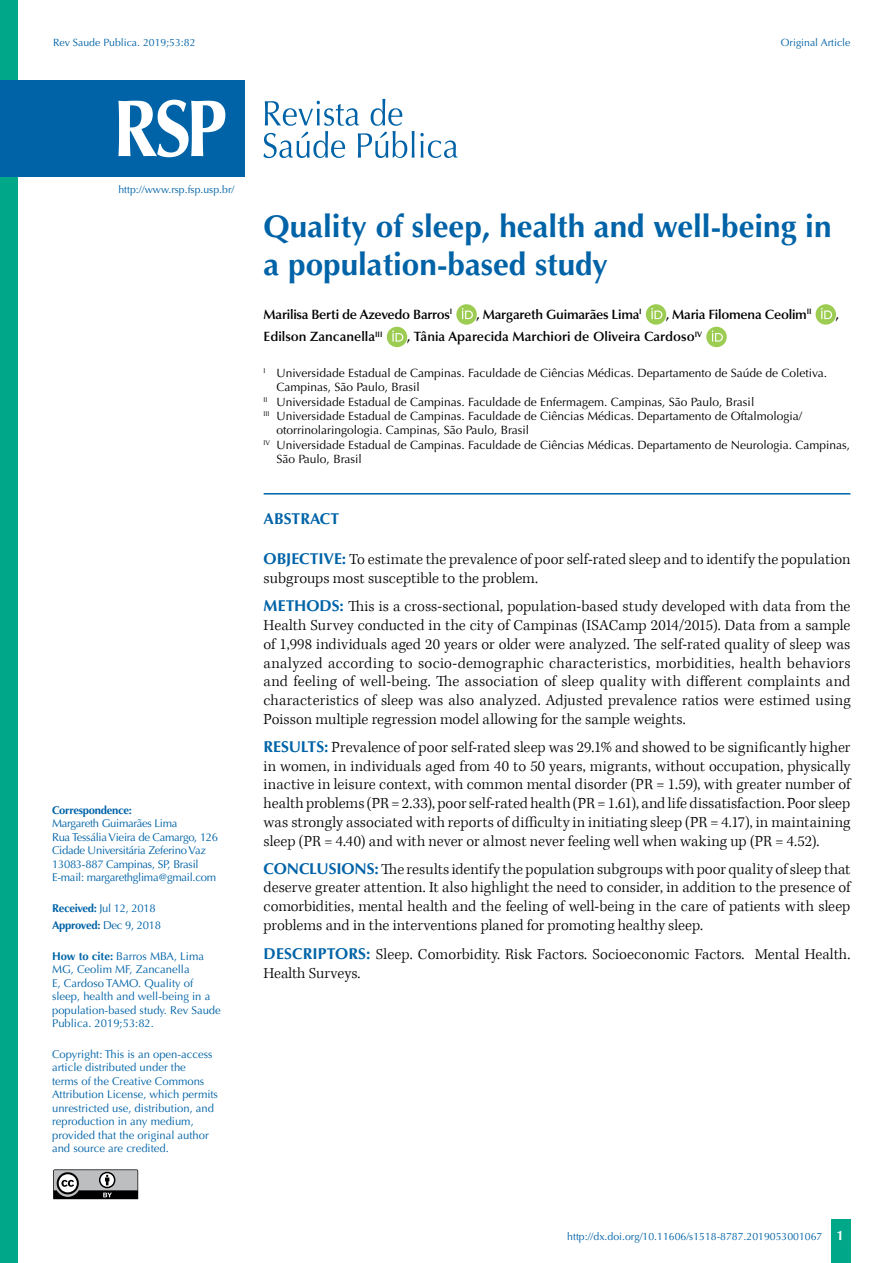
<style>
.page{position:relative;width:893px;height:1263px;background:#fff}
.page>*{position:absolute;margin:0;border:0;box-sizing:border-box;transform-origin:0 0}
.t1{font:700 31.5px/37.8px "Optima LT Std";color:#0063a7}
.t2{font:300 15.75px/18.9px "Kepler Std";letter-spacing:.005em;color:#000;text-align:justify}
.t3{font:700 15.75px "Optima LT Std";color:#0063a7}
.t4{font:600 13.5px "Optima LT Std";letter-spacing:-.01em;color:#000}
.t5{font:12px "Optima LT Std";color:#000}
.t6{font:11.25px/13.5px "Optima LT Std";color:#0063a7}
.t7{font:11.25px/13.5px "Optima LT Std";letter-spacing:-.025em;color:#0063a7}
.t8{font:700 11.25px "Optima LT Std";letter-spacing:-.025em;color:#0063a7}
.t9{font:10.5px "Optima LT Std";color:#0063a7}
.s1{font-weight:700}
.s2{font-family:"Optima LT Std";font-weight:700;color:#0063a7}
.s3{font-weight:700;font-size:13.5px;color:#fff}
</style>
<div class="page">
<div style="left:831px;top:1220px;width:20px;height:43px;background:#00a788"></div>
<svg style="left:53px;top:1169px;width:85px;height:30px;background:#7e7f80"></svg>
<div style="left:0;top:0;width:18px;height:1263px;background:#00a788"></div>
<hr style="left:264px;top:493px;width:586px;height:1px;background:#0063a7">
<svg style="left:456px;top:304px;width:21px;height:21px"></svg>
<svg style="left:462px;top:308px;width:11px;height:11px"></svg>
<div style="left:646px;top:304px;width:20px;height:21px;background:#9ccc51;border-radius:50%"></div>
<svg style="left:651px;top:308px;width:11px;height:11px"></svg>
<div style="left:816px;top:304px;width:20px;height:21px;background:#9ccc51;border-radius:50%"></div>
<svg style="left:821px;top:308px;width:11px;height:11px"></svg>
<div style="left:387px;top:327px;width:20px;height:20px;background:#9ccc51;border-radius:50%"></div>
<svg style="left:392px;top:330px;width:11px;height:12px"></svg>
<div style="left:706px;top:327px;width:21px;height:20px;background:#9ccc51;border-radius:50%"></div>
<svg style="left:712px;top:330px;width:11px;height:12px"></svg>
<svg style="left:263px;top:99px;width:195px;height:59px"></svg>
<div style="left:0;top:80px;width:244px;height:96px;background:#0063a7"></div>
<svg style="left:118px;top:100px;width:107px;height:57px"></svg>
<p class="t9" style="left:53px;top:36px;width:144px">Rev Saude Publica. 2019;53:82</p>
<p class="t9" style="left:781px;top:36px;width:71px">Original Article</p>
<p class="t9" style="left:118px;top:183px;width:117px">http://www.rsp.fsp.usp.br/</p>
<p class="t8" style="left:52px;top:803px;width:81px">Correspondence:</p>
<p class="t7" style="left:52px;top:817px;width:168px">Margareth Guimarães Lima<br>Rua Tessália Vieira de Camargo, 126<br>Cidade Universitária Zeferino Vaz 13083-887 Campinas, SP, Brasil E-mail: margarethglima@gmail.com</p>
<p class="t7" style="left:52px;top:899px;width:110px;line-height:17.7px"><span class="s1">Received:</span> Jul 12, 2018<br><span class="s1">Approved:</span> Dec 9, 2018</p>
<p class="t6" style="left:52px;top:949px;width:170px"><span class="s1">How to cite:</span> Barros MBA, Lima<br>MG, Ceolim MF, Zancanella<br>E, Cardoso TAMO. Quality of sleep, health and well-being in a population-based study. Rev Saude<br>Publica. 2019;53:82.</p>
<p class="t6" style="left:52px;top:1047px;width:167px">Copyright: This is an open-access article distributed under the<br>terms of the Creative Commons<br>Attribution License, which permits unrestricted use, distribution, and reproduction in any medium, provided that the original author and source are credited.</p>
<h1 class="t1" style="left:264px;top:208px;width:569px">Quality of sleep, health and well-being in a population-based study</h1>
<p class="t4" style="left:264px;top:306px;width:190px">Marilisa Berti de Azevedo Barros<sup>I</sup></p>
<p class="t4" style="left:477px;top:306px;width:167px">, Margareth Guimarães Lima<sup>I</sup></p>
<p class="t4" style="left:666px;top:306px;width:147px">, Maria Filomena Ceolim<sup>II</sup></p>
<p class="t4" style="left:836px;top:306px;width:5px">,</p>
<p class="t4" style="left:264px;top:329px;width:120px">Edilson Zancanella<sup>III</sup></p>
<p class="t4" style="left:407px;top:329px;width:296px">, Tânia Aparecida Marchiori de Oliveira Cardoso<sup>IV</sup></p>
<p class="t5" style="left:264px;top:366px;width:565px"><sup>I</sup> Universidade Estadual de Campinas. Faculdade de Ciências Médicas. Departamento de Saúde de Coletiva.</p>
<p class="t5" style="left:276px;top:380px;width:145px">Campinas, São Paulo, Brasil</p>
<p class="t5" style="left:264px;top:395px;width:492px"><sup>II</sup> Universidade Estadual de Campinas. Faculdade de Enfermagem. Campinas, São Paulo, Brasil</p>
<p class="t5" style="left:264px;top:409px;width:540px"><sup>III</sup> Universidade Estadual de Campinas. Faculdade de Ciências Médicas. Departamento de Oftalmologia/</p>
<p class="t5" style="left:276px;top:423px;width:254px">otorrinolaringologia. Campinas, São Paulo, Brasil</p>
<p class="t5" style="left:264px;top:438px;width:588px"><sup>IV</sup> Universidade Estadual de Campinas. Faculdade de Ciências Médicas. Departamento de Neurologia. Campinas,</p>
<p class="t5" style="left:276px;top:452px;width:87px">São Paulo, Brasil</p>
<p class="t3" style="left:264px;top:510px;width:77px">ABSTRACT</p>
<p class="t2" style="left:264px;top:551px;width:588px"><span class="s2">OBJECTIVE:</span> To estimate the prevalence of poor self-rated sleep and to identify the population subgroups most susceptible to the problem.</p>
<p class="t2" style="left:264px;top:597px;width:588px"><span class="s2">METHODS:</span> This is a cross-sectional, population-based study developed with data from the Health Survey conducted in the city of Campinas (ISACamp 2014/2015). Data from a sample of 1,998 individuals aged 20 years or older were analyzed. The self-rated quality of sleep was analyzed according to socio-demographic characteristics, morbidities, health behaviors and feeling of well-being. The association of sleep quality with different complaints and characteristics of sleep was also analyzed. Adjusted prevalence ratios were estimed using Poisson multiple regression model allowing for the sample weights.</p>
<p class="t2" style="left:264px;top:738px;width:588px"><span class="s2">RESULTS:</span> Prevalence of poor self-rated sleep was 29.1% and showed to be significantly higher in women, in individuals aged from 40 to 50 years, migrants, without occupation, physically inactive in leisure context, with common mental disorder (PR = 1.59), with greater number of health problems (PR = 2.33), poor self-rated health (PR = 1.61), and life dissatisfaction. Poor sleep was strongly associated with reports of difficulty in initiating sleep (PR = 4.17), in maintaining sleep (PR = 4.40) and with never or almost never feeling well when waking up (PR = 4.52).</p>
<p class="t2" style="left:264px;top:860px;width:588px"><span class="s2">CONCLUSIONS:</span> The results identify the population subgroups with poor quality of sleep that deserve greater attention. It also highlight the need to consider, in addition to the presence of comorbidities, mental health and the feeling of well-being in the care of patients with sleep problems and in the interventions planed for promoting healthy sleep.</p>
<p class="t2" style="left:264px;top:944px;width:588px;line-height:19.8px"><span class="s2">DESCRIPTORS:</span> Sleep. Comorbidity. Risk Factors. Socioeconomic Factors. Mental Health.<br>Health Surveys.</p>
<p class="t9" style="left:567px;top:1230px;width:278px">http://dx.doi.org/10.11606/s1518-8787.2019053001067 <span class="s3">1</span></p>
</div>
